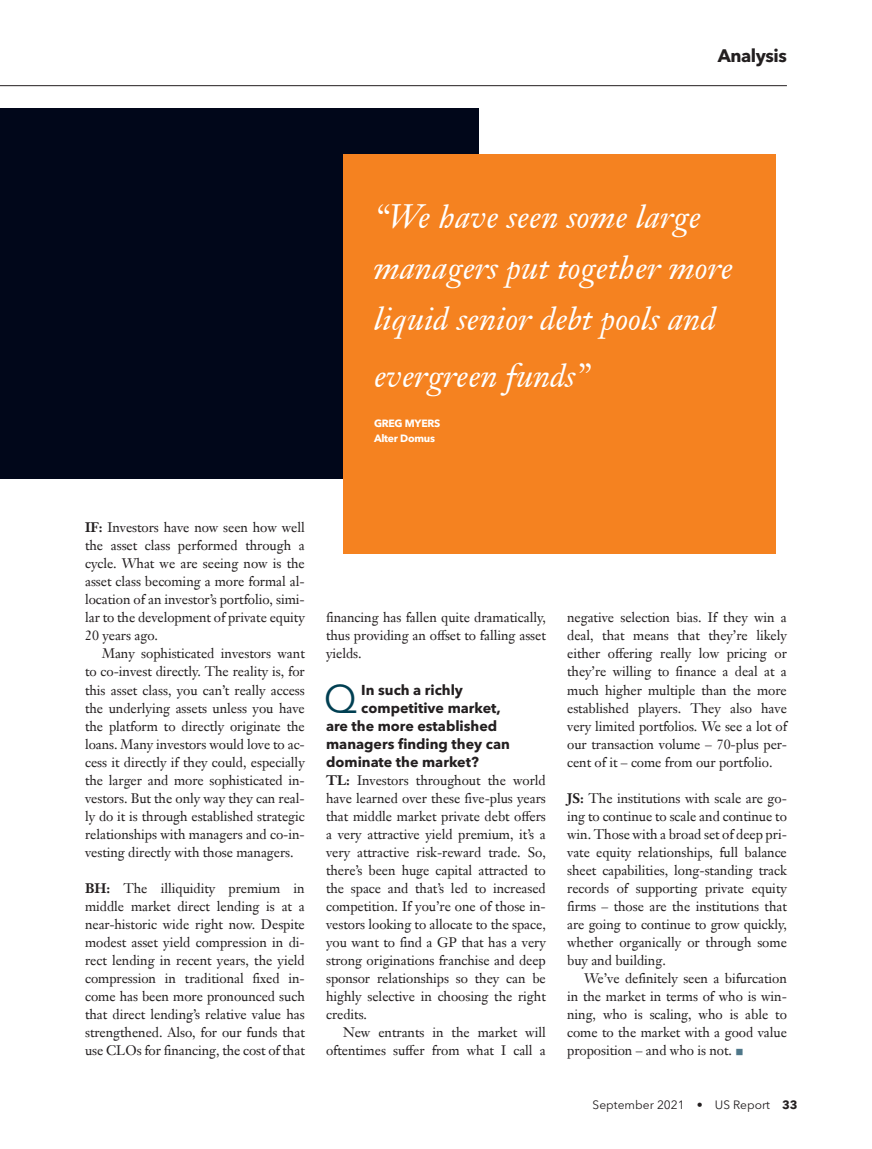
<style>
.page{position:relative;width:872px;height:1149px;background:#fff}
.page>*{position:absolute;margin:0;border:0;box-sizing:border-box;transform-origin:0 0}
.E_Analysis_Q_A_Quest{font:39.6px "Avenir Next LT Pro";color:#003f52}
.J2_Analysis_Quote_la{font:italic 33px/51px "Janson Text LT Pro";color:#fff}
.t1{font:700 18px "Avenir Next LT Pro";letter-spacing:-.025em;color:#231f20}
.E_Analysis_Q_A_Quest-2{font:700 14.25px "Avenir Next LT Pro";color:#231f20}
.F_Analysis_Body_NO_i{font:13.5px/18px "Janson Text LT Pro";letter-spacing:-.005em;color:#231f20;text-align:justify}
.G__Analysis_Body_Ind{font:13.5px/18px "Janson Text LT Pro";letter-spacing:-.005em;color:#231f20;text-align:justify}
.t2{font:12px "Avenir Next LT Pro";color:#231f20}
.M_Analysis_quote_Com{font:700 10.5px "Avenir Next LT Pro";letter-spacing:-.025em;color:#fff}
.K_Analysis_quote_nam{font:700 10.5px "Avenir Next LT Pro";letter-spacing:-.025em;color:#fff}
.s1{font-weight:700}
.s2{color:#4f7789}
</style>
<div class="page">
<hr style="left:0;top:85px;width:787px;height:1px;background:#231f20">
<div style="left:0;top:108px;width:478px;height:370px;background:#01071a"></div>
<div style="left:343px;top:154px;width:432px;height:400px;background:#f58220"></div>
<h3 class="t1" style="left:717px;top:45px;width:71px">Analysis</h3>
<p class="J2_Analysis_Quote_la" style="left:374px;top:191px;width:360px">“We have seen some large managers put together more liquid senior debt pools and</p>
<p class="J2_Analysis_Quote_la" style="left:374px;top:350px;width:217px">evergreen funds”</p>
<p class="K_Analysis_quote_nam" style="left:374px;top:417px;width:68px">GREG MYERS</p>
<p class="M_Analysis_quote_Com" style="left:374px;top:432px;width:62px">Alter Domus</p>
<p class="F_Analysis_Body_NO_i" style="left:85px;top:518px;width:221px"><span class="s1">IF:</span> Investors have now seen how well the asset class performed through a cycle. What we are seeing now is the asset class becoming a more formal al&shy;location of an investor’s portfolio, simi&shy;lar to the development of private equity 20 years ago.</p>
<p class="G__Analysis_Body_Ind" style="left:85px;top:644px;width:221px;text-indent:17px">Many sophisticated investors want to co-invest directly. The reality is, for this asset class, you can’t really access the underlying assets unless you have the platform to directly originate the loans. Many investors would love to ac&shy;cess it directly if they could, especially the larger and more sophisticated in&shy;vestors. But the only way they can real&shy;ly do it is through established strategic relationships with managers and co-in&shy;vesting directly with those managers.</p>
<p class="F_Analysis_Body_NO_i" style="left:85px;top:878px;width:221px"><span class="s1">BH:</span> The illiquidity premium in middle market direct lending is at a near-historic wide right now. Despite modest asset yield compression in di&shy;rect lending in recent years, the yield compression in traditional fixed in&shy;come has been more pronounced such that direct lending’s relative value has strengthened. Also, for our funds that use CLOs for financing, the cost of that</p>
<p class="F_Analysis_Body_NO_i" style="left:326px;top:608px;width:221px">financing has fallen quite dramatically, thus providing an offset to falling asset yields.</p>
<p class="E_Analysis_Q_A_Quest" style="left:324px;top:674px;width:35px">Q</p>
<p class="E_Analysis_Q_A_Quest-2" style="left:361px;top:680px;width:103px">In such a richly</p>
<p class="E_Analysis_Q_A_Quest-2" style="left:361px;top:698px;width:141px">competitive market,</p>
<p class="E_Analysis_Q_A_Quest-2" style="left:326px;top:716px;width:173px">are the more established</p>
<p class="E_Analysis_Q_A_Quest-2" style="left:326px;top:734px;width:185px">managers finding they can</p>
<p class="E_Analysis_Q_A_Quest-2" style="left:326px;top:752px;width:154px">dominate the market?</p>
<p class="F_Analysis_Body_NO_i" style="left:326px;top:770px;width:221px"><span class="s1">TL:</span> Investors throughout the world have learned over these five-plus years that middle market private debt offers a very attractive yield premium, it’s a very attractive risk-reward trade. So, there’s been huge capital attracted to the space and that’s led to increased competition. If you’re one of those in&shy;vestors looking to allocate to the space, you want to find a GP that has a very strong originations franchise and deep sponsor relationships so they can be highly selective in choosing the right credits.</p>
<p class="G__Analysis_Body_Ind" style="left:326px;top:1022px;width:221px;text-align:right">New entrants in the market will oftentimes suffer from what I call a</p>
<p class="G__Analysis_Body_Ind" style="left:567px;top:608px;width:221px">negative selection bias. If they win a deal, that means that they’re likely either offering really low pricing or they’re willing to finance a deal at a much higher multiple than the more established players. They also have very limited portfolios. We see a lot of our transaction volume – 70-plus per&shy;cent of it – come from our portfolio.</p>
<p class="F_Analysis_Body_NO_i" style="left:567px;top:788px;width:221px"><span class="s1">JS:</span> The institutions with scale are go&shy;ing to continue to scale and continue to win. Those with a broad set of deep pri&shy;vate equity relationships, full balance sheet capabilities, long-standing track records of supporting private equity firms – those are the institutions that are going to continue to grow quickly, whether organically or through some buy and building.</p>
<p class="G__Analysis_Body_Ind" style="left:567px;top:968px;width:221px;text-indent:17px">We’ve definitely seen a bifurcation in the market in terms of who is win&shy;ning, who is scaling, who is able to come to the market with a good value proposition – and who is not. <span class="s2">■</span></p>
<p class="t2" style="left:592px;top:1097px;width:206px">September 2021 • US Report <span class="s1">33</span></p>
</div>
